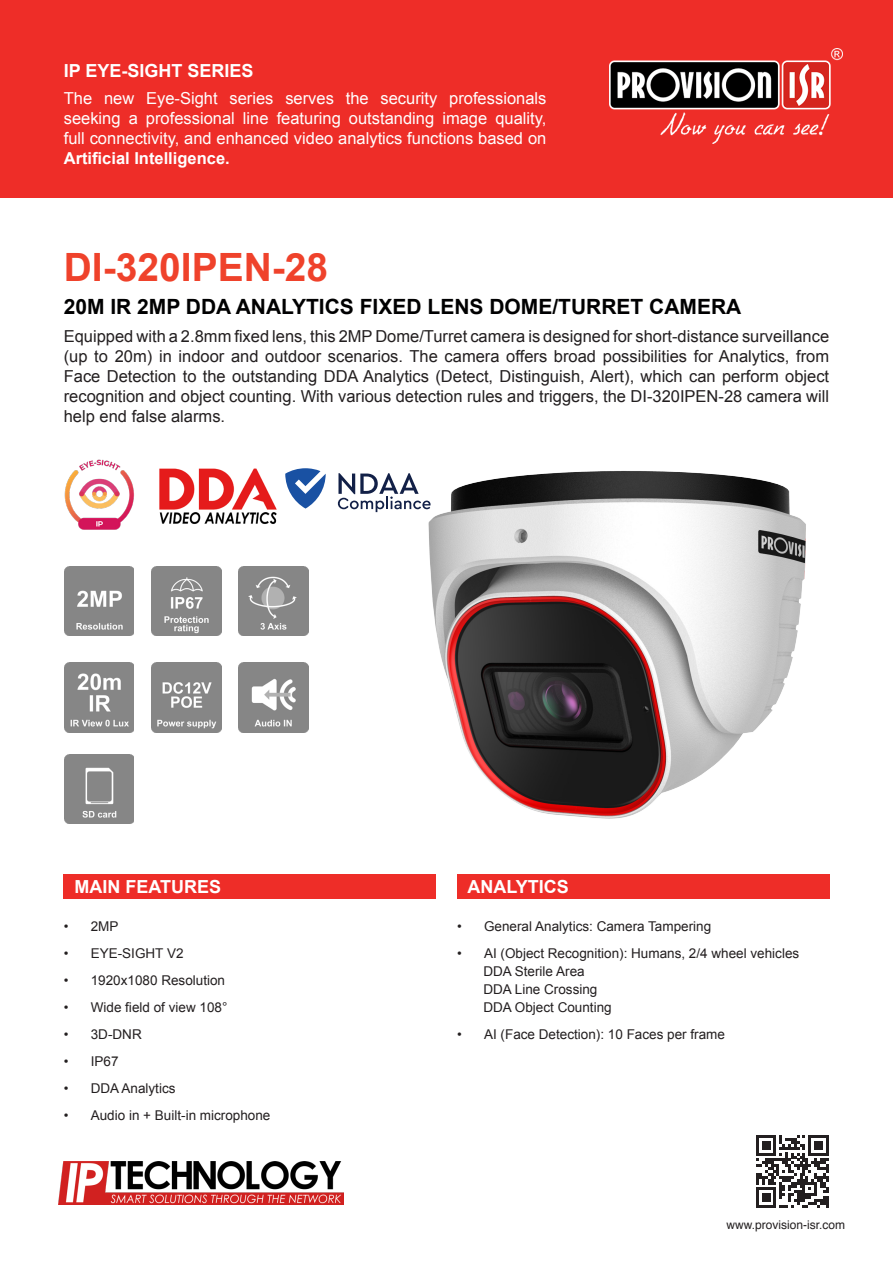
<style>
.page{position:relative;width:893px;height:1263px;background:#fff}
.page>*{position:absolute;margin:0;border:0;box-sizing:border-box;transform-origin:0 0}
.t1{font:700 39px "Arial";color:#ef422b}
.t2{font:700 21px "Arial";color:#000001}
.t3{font:700 18px "Arial";color:#fff}
.t4{font:16.5px/19.8px "Arial";color:#231f20;text-align:justify}
.t5{font:16.5px/19.8px "Arial";color:#fff;text-align:justify}
.t6{font:13.5px "Arial";color:#231f20}
.t7{font:12px "Helvetica";color:#231f20}
.s1{font-weight:700}
</style>
<div class="page">
<div style="left:0;top:0;width:893px;height:198px;background:#ee2d28"></div>
<img style="left:610px;top:49px;width:232px;height:95px">
<img style="left:375px;top:471px;width:431px;height:348px">
<img style="left:64px;top:459px;width:70px;height:71px">
<svg style="left:756px;top:1135px;width:72px;height:73px"></svg>
<img style="left:151px;top:566px;width:70px;height:70px">
<img style="left:64px;top:566px;width:70px;height:70px">
<img style="left:239px;top:663px;width:69px;height:69px">
<img style="left:239px;top:566px;width:69px;height:70px">
<img style="left:64px;top:754px;width:70px;height:70px">
<img style="left:64px;top:663px;width:70px;height:69px">
<img style="left:151px;top:663px;width:70px;height:69px">
<img style="left:58px;top:1161px;width:286px;height:44px">
<img style="left:159px;top:468px;width:118px;height:56px">
<div style="left:64px;top:874px;width:372px;height:25px;background:#ee2d28"></div>
<div style="left:457px;top:874px;width:372px;height:25px;background:#ee2d28"></div>
<svg style="left:285px;top:468px;width:41px;height:41px"></svg>
<svg style="left:338px;top:473px;width:93px;height:39px"></svg>
<p class="t3" style="left:64px;top:59px;width:191px">IP EYE-SIGHT SERIES</p>
<p class="t5" style="left:64px;top:89px;width:484px">The new Eye-Sight series serves the security professionals seeking a professional line featuring outstanding image quality, full connectivity, and enhanced video analytics functions based on <span class="s1">Artificial Intelligence.</span></p>
<p class="t1" style="left:64px;top:242px;width:266px">DI-320IPEN-28</p>
<p class="t2" style="left:64px;top:293px;width:679px">20M IR 2MP DDA ANALYTICS FIXED LENS DOME/TURRET CAMERA</p>
<p class="t4" style="left:64px;top:327px;width:767px">Equipped with a 2.8mm fixed lens, this 2MP Dome/Turret camera is designed for short-distance surveillance (up to 20m) in indoor and outdoor scenarios. The camera offers broad possibilities for Analytics, from Face Detection to the outstanding DDA Analytics (Detect, Distinguish, Alert), which can perform object recognition and object counting. With various detection rules and triggers, the DI-320IPEN-28 camera will help end false alarms.</p>
<p class="t3" style="left:74px;top:875px;width:148px">MAIN FEATURES</p>
<p class="t3" style="left:467px;top:875px;width:103px">ANALYTICS</p>
<p class="t6" style="left:64px;top:917px;width:56px">• 2MP</p>
<p class="t6" style="left:64px;top:944px;width:121px">• EYE-SIGHT V2</p>
<p class="t6" style="left:64px;top:971px;width:163px">• 1920x1080 Resolution</p>
<p class="t6" style="left:64px;top:998px;width:165px">• Wide field of view 108°</p>
<p class="t6" style="left:64px;top:1025px;width:79px">• 3D-DNR</p>
<p class="t6" style="left:64px;top:1052px;width:56px">• IP67</p>
<p class="t6" style="left:64px;top:1079px;width:113px">• DDA Analytics</p>
<p class="t6" style="left:64px;top:1106px;width:208px">• Audio in + Built-in microphone</p>
<p class="t6" style="left:457px;top:917px;width:256px">• General Analytics: Camera Tampering</p>
<p class="t6" style="left:457px;top:944px;width:344px">• AI (Object Recognition): Humans, 2/4 wheel vehicles</p>
<p class="t6" style="left:483px;top:962px;width:103px">DDA Sterile Area</p>
<p class="t6" style="left:483px;top:980px;width:116px">DDA Line Crossing</p>
<p class="t6" style="left:483px;top:998px;width:130px">DDA Object Counting</p>
<p class="t6" style="left:457px;top:1025px;width:269px">• AI (Face Detection): 10 Faces per frame</p>
<p class="t7" style="left:727px;top:1216px;width:120px">www.provision-isr.com</p>
</div>
